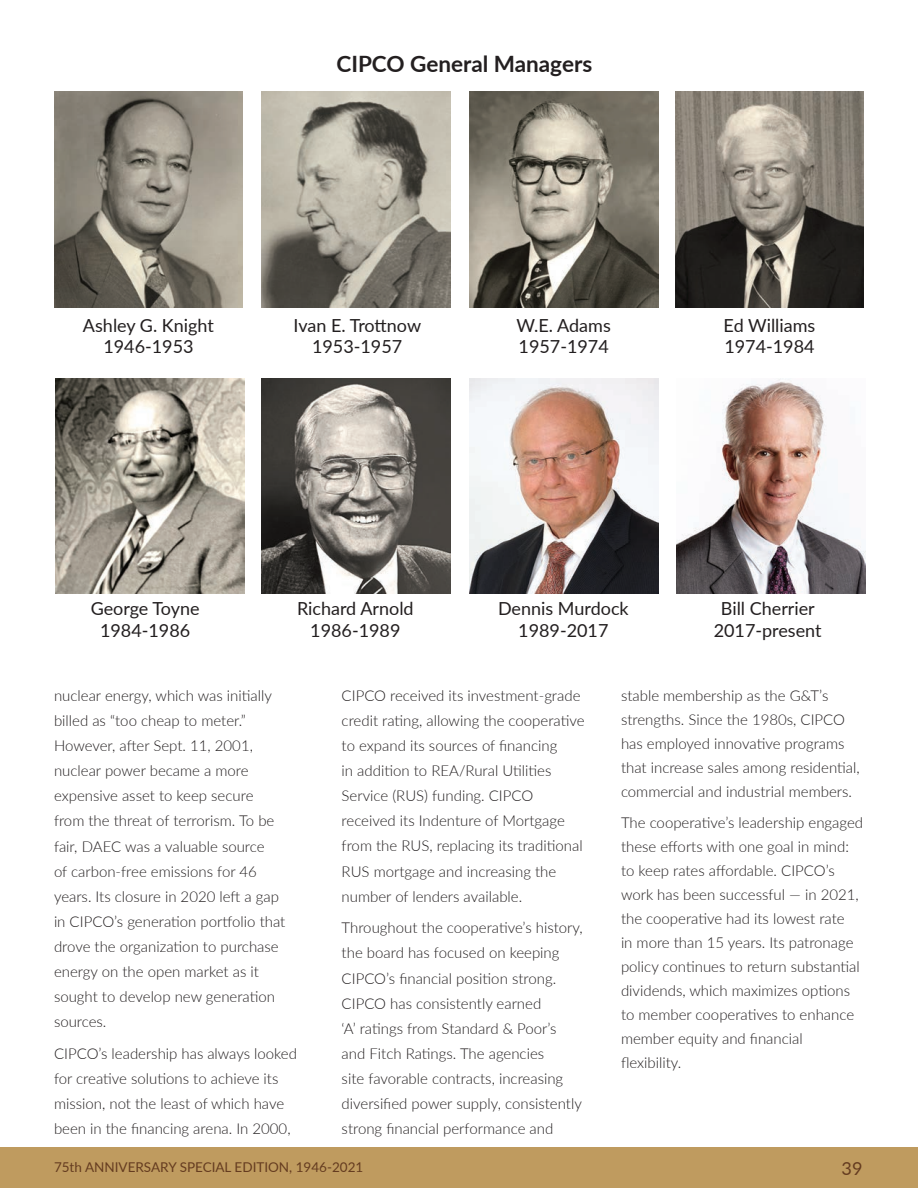
<style>
.page{position:relative;width:918px;height:1188px;background:#fff}
.page>*{position:absolute;margin:0;border:0;box-sizing:border-box;transform-origin:0 0}
.t1{font:700 22.5px "Lato";color:#231f20}
.t2{font:18px "Lato";color:#231f20}
.t3{font:18px "Lato";color:#653c20}
.AR21_Body_Text{font:300 15px/25px "Lato";color:#231f20}
.t4{font:13.5px "Lato";color:#653c20}
</style>
<div class="page">
<div style="left:0;top:1148px;width:918px;height:40px;background:#bf9b5f"></div>
<img style="left:54px;top:92px;width:189px;height:216px">
<img style="left:262px;top:92px;width:189px;height:216px">
<img style="left:469px;top:92px;width:189px;height:216px">
<img style="left:675px;top:92px;width:189px;height:216px">
<img style="left:55px;top:378px;width:189px;height:216px">
<img style="left:262px;top:378px;width:189px;height:216px">
<img style="left:469px;top:378px;width:189px;height:216px">
<img style="left:676px;top:378px;width:189px;height:216px">
<p class="t1" style="left:337px;top:47px;width:257px">CIPCO General Managers</p>
<p class="t2" style="left:83px;top:312px;width:133px">Ashley G. Knight</p>
<p class="t2" style="left:103px;top:334px;width:92px">1946-1953</p>
<p class="t2" style="left:294px;top:312px;width:129px">Ivan E. Trottnow</p>
<p class="t2" style="left:312px;top:334px;width:92px">1953-1957</p>
<p class="t2" style="left:517px;top:312px;width:96px">W.E. Adams</p>
<p class="t2" style="left:519px;top:334px;width:92px">1957-1974</p>
<p class="t2" style="left:724px;top:312px;width:93px">Ed Williams</p>
<p class="t2" style="left:724px;top:334px;width:92px">1974-1984</p>
<p class="t2" style="left:91px;top:596px;width:111px">George Toyne</p>
<p class="t2" style="left:100px;top:617px;width:92px">1984-1986</p>
<p class="t2" style="left:297px;top:596px;width:118px">Richard Arnold</p>
<p class="t2" style="left:310px;top:617px;width:92px">1986-1989</p>
<p class="t2" style="left:498px;top:596px;width:132px">Dennis Murdock</p>
<p class="t2" style="left:518px;top:617px;width:92px">1989-2017</p>
<p class="t2" style="left:721px;top:596px;width:95px">Bill Cherrier</p>
<p class="t2" style="left:714px;top:617px;width:109px">2017-present</p>
<p class="AR21_Body_Text" style="left:54px;top:683px;width:233px">nuclear energy, which was initially billed as “too cheap to meter.”<br>However, after Sept. 11, 2001, nuclear power became a more expensive asset to keep secure from the threat of terrorism. To be fair, DAEC was a valuable source<br>of carbon-free emissions for 46 years. Its closure in 2020 left a gap in CIPCO’s generation portfolio that drove the organization to purchase energy on the open market as it sought to develop new generation sources.</p>
<p class="AR21_Body_Text" style="left:54px;top:1040px;width:244px">CIPCO’s leadership has always looked for creative solutions to achieve its mission, not the least of which have been in the financing arena. In 2000,</p>
<p class="AR21_Body_Text" style="left:342px;top:683px;width:245px">CIPCO received its investment-grade credit rating, allowing the cooperative to expand its sources of financing<br>in addition to REA/Rural Utilities Service (RUS) funding. CIPCO received its Indenture of Mortgage from the RUS, replacing its traditional RUS mortgage and increasing the number of lenders available.</p>
<p class="AR21_Body_Text" style="left:342px;top:915px;width:243px">Throughout the cooperative’s history, the board has focused on keeping CIPCO’s financial position strong.<br>CIPCO has consistently earned<br>‘A’ ratings from Standard &amp; Poor’s and Fitch Ratings. The agencies<br>site favorable contracts, increasing diversified power supply, consistently strong financial performance and</p>
<p class="AR21_Body_Text" style="left:621px;top:683px;width:240px;line-height:24px">stable membership as the G&amp;T’s strengths. Since the 1980s, CIPCO has employed innovative programs that increase sales among residential, commercial and industrial members.</p>
<p class="AR21_Body_Text" style="left:621px;top:810px;width:244px;line-height:24px">The cooperative’s leadership engaged these efforts with one goal in mind: to keep rates affordable. CIPCO’s work has been successful — in 2021, the cooperative had its lowest rate<br>in more than 15 years. Its patronage policy continues to return substantial dividends, which maximizes options to member cooperatives to enhance member equity and financial flexibility.</p>
<p class="t4" style="left:54px;top:1157px;width:311px">75th ANNIVERSARY SPECIAL EDITION, 1946-2021</p>
<p class="t3" style="left:842px;top:1156px;width:22px">39</p>
</div>
